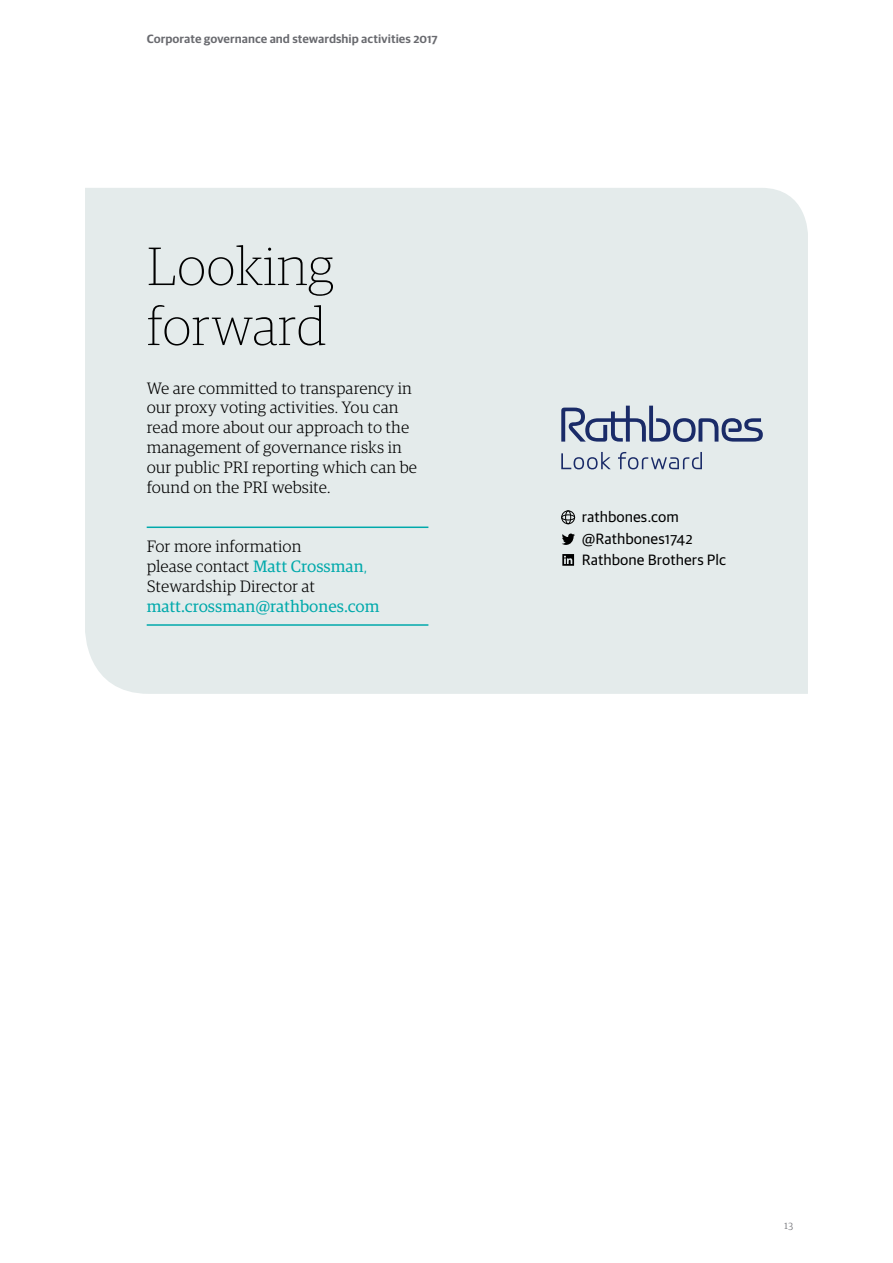
<style>
.page{position:relative;width:893px;height:1263px;background:#fff}
.page>*{position:absolute;margin:0;border:0;box-sizing:border-box;transform-origin:0 0}
.t1{font:100 54px/60px "Guardian RTB Egyp";color:#000}
.t2{font:300 16.5px/19.8px "Guardian RTB Egyp";color:#000}
.t3{font:16.5px "Guardian RTB Egyp";color:#00a9ab}
.t4{font:15px/21.8px "Guardian RTB Sans";color:#000}
.t5{font:600 12px "Guardian RTB Sans";color:#696a6f}
.t6{font:300 10.5px "Guardian RTB Egyp";color:#696a6f}
.s1{font-weight:400;color:#00a9ab}
.s2{color:#00a9ab}
</style>
<div class="page">
<div style="left:85px;top:188px;width:723px;height:506px;background:#e4ebeb"></div>
<hr style="left:147px;top:526px;width:281px;height:2px;background:#00a9ab">
<hr style="left:147px;top:624px;width:281px;height:2px;background:#00a9ab">
<div style="left:561px;top:510px;width:14px;height:14px;border:1px solid #000;border-radius:50%"></div>
<div style="left:565px;top:510px;width:6px;height:14px;border:1px solid #000;border-radius:50%"></div>
<div style="left:561px;top:514px;width:14px;height:6px;border:1px solid #000;border-radius:50%"></div>
<svg style="left:562px;top:533px;width:13px;height:12px"></svg>
<svg style="left:562px;top:554px;width:12px;height:12px"></svg>
<svg style="left:561px;top:406px;width:202px;height:63px;background:#b8c1ce"></svg>
<p class="t5" style="left:147px;top:30px;width:292px">Corporate governance and stewardship activities 2017</p>
<h1 class="t1" style="left:147px;top:234px;width:189px">Looking forward</h1>
<p class="t2" style="left:147px;top:377px;width:272px">We are committed to transparency in our proxy voting activities. You can read more about our approach to the management of governance risks in our public PRI reporting which can be found on the PRI website.</p>
<p class="t2" style="left:147px;top:535px;width:222px">For more information<br>please contact <span class="s1">Matt Crossman</span><span class="s2">,<br></span>Stewardship Director at</p>
<p class="t3" style="left:147px;top:594px;width:234px">matt.crossman@rathbones.com</p>
<p class="t4" style="left:582px;top:504px;width:146px">rathbones.com @Rathbones1742<br>Rathbone Brothers Plc</p>
<p class="t6" style="left:784px;top:1218px;width:11px">13</p>
</div>
